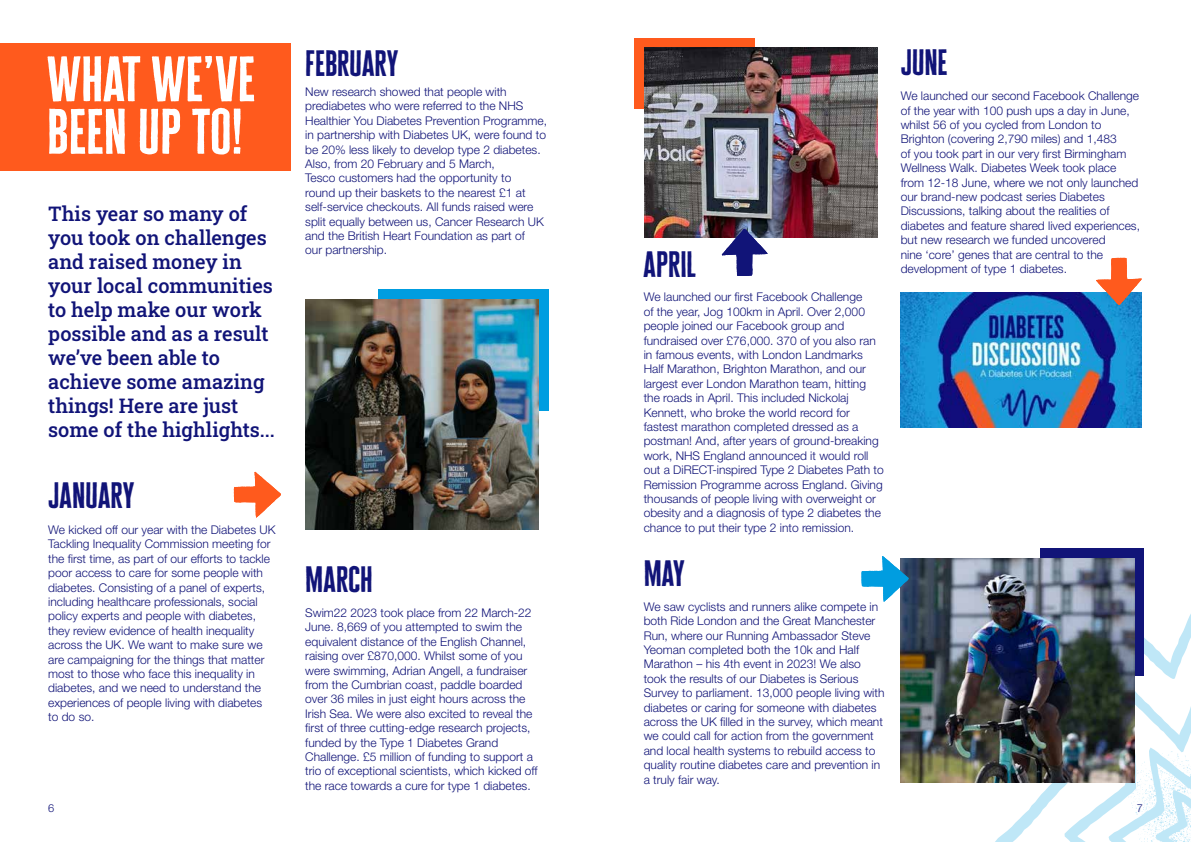
<style>
.page{position:relative;width:1191px;height:842px;background:#fff}
.page>*{position:absolute;margin:0;border:0;box-sizing:border-box;transform-origin:0 0}
.t1{font:700 52.5px/52.5px "Diabetes UK Cheddar";color:#fff}
.t2{font:700 30px "Diabetes UK Cheddar";color:#111478}
.t3{font:500 20px/24px "Roboto Slab";color:#111478}
.t4{font:300 12px/14.4px "Helvetica Neue LT Std";color:#111478}
.t5{font:300 11px "Helvetica Neue LT Std";color:#111478}
</style>
<div class="page">
<div style="left:0;top:43px;width:290px;height:128px;background:#ff5a1d"></div>
<svg style="left:994px;top:614px;width:197px;height:228px"></svg>
<svg style="left:1064px;top:683px;width:127px;height:159px"></svg>
<div style="left:378px;top:289px;width:170px;height:122px;background:#009de0"></div>
<img style="left:305px;top:299px;width:233px;height:231px">
<div style="left:634px;top:39px;width:120px;height:70px;background:#ff5a1d"></div>
<img style="left:644px;top:48px;width:233px;height:190px">
<div style="left:1040px;top:548px;width:104px;height:128px;background:#111478"></div>
<img style="left:901px;top:559px;width:233px;height:223px">
<svg style="left:234px;top:472px;width:47px;height:45px"></svg>
<svg style="left:722px;top:229px;width:45px;height:47px"></svg>
<img style="left:901px;top:292px;width:240px;height:136px">
<svg style="left:1096px;top:258px;width:45px;height:47px"></svg>
<svg style="left:861px;top:556px;width:47px;height:46px"></svg>
<h1 class="t1" style="left:47px;top:53px;width:210px">WHAT WE’VE<br>BEEN UP TO!</h1>
<h3 class="t3" style="left:48px;top:201px;width:228px">This year so many of you took on challenges and raised money in your local communities to help make our work possible and as a result we’ve been able to achieve some amazing things! Here are just some of the highlights...</h3>
<h2 class="t2" style="left:48px;top:476px;width:88px">JANUARY</h2>
<p class="t4" style="left:48px;top:522px;width:229px">We kicked off our year with the Diabetes UK Tackling Inequality Commission meeting for the first time, as part of our efforts to tackle poor access to care for some people with diabetes. Consisting of a panel of experts, including healthcare professionals, social policy experts and people with diabetes, they review evidence of health inequality across the UK. We want to make sure we are campaigning for the things that matter most to those who face this inequality in diabetes, and we need to understand the experiences of people living with diabetes to do so.</p>
<p class="t5" style="left:48px;top:801px;width:8px">6</p>
<h2 class="t2" style="left:305px;top:44px;width:95px">FEBRUARY</h2>
<p class="t4" style="left:305px;top:84px;width:243px">New research showed that people with prediabetes who were referred to the NHS Healthier You Diabetes Prevention Programme, in partnership with Diabetes UK, were found to be 20% less likely to develop type 2 diabetes.<br>Also, from 20 February and 5 March,<br>Tesco customers had the opportunity to<br>round up their baskets to the nearest £1 at self-service checkouts. All funds raised were split equally between us, Cancer Research UK and the British Heart Foundation as part of<br>our partnership.</p>
<h2 class="t2" style="left:305px;top:560px;width:69px">MARCH</h2>
<p class="t4" style="left:305px;top:605px;width:234px">Swim22 2023 took place from 22 March-22<br>June. 8,669 of you attempted to swim the equivalent distance of the English Channel, raising over £870,000. Whilst some of you were swimming, Adrian Angell, a fundraiser from the Cumbrian coast, paddle boarded over 36 miles in just eight hours across the Irish Sea. We were also excited to reveal the first of three cutting-edge research projects, funded by the Type 1 Diabetes Grand Challenge. £5 million of funding to support a trio of exceptional scientists, which kicked off the race towards a cure for type 1 diabetes.</p>
<h2 class="t2" style="left:643px;top:245px;width:54px">APRIL</h2>
<p class="t4" style="left:643px;top:290px;width:242px">We launched our first Facebook Challenge<br>of the year, Jog 100km in April. Over 2,000 people joined our Facebook group and fundraised over £76,000. 370 of you also ran in famous events, with London Landmarks Half Marathon, Brighton Marathon, and our largest ever London Marathon team, hitting the roads in April. This included Nickolaj Kennett, who broke the world record for fastest marathon completed dressed as a postman! And, after years of ground-breaking work, NHS England announced it would roll out a DiRECT-inspired Type 2 Diabetes Path to Remission Programme across England. Giving thousands of people living with overweight or obesity and a diagnosis of type 2 diabetes the chance to put their type 2 into remission.</p>
<h2 class="t2" style="left:643px;top:554px;width:43px">MAY</h2>
<p class="t4" style="left:643px;top:599px;width:242px">We saw cyclists and runners alike compete in both Ride London and the Great Manchester Run, where our Running Ambassador Steve Yeoman completed both the 10k and Half Marathon – his 4th event in 2023! We also took the results of our Diabetes is Serious Survey to parliament. 13,000 people living with diabetes or caring for someone with diabetes across the UK filled in the survey, which meant we could call for action from the government and local health systems to rebuild access to quality routine diabetes care and prevention in a truly fair way.</p>
<h2 class="t2" style="left:900px;top:43px;width:48px">JUNE</h2>
<p class="t4" style="left:900px;top:88px;width:241px">We launched our second Facebook Challenge of the year with 100 push ups a day in June, whilst 56 of you cycled from London to Brighton (covering 2,790 miles) and 1,483<br>of you took part in our very first Birmingham Wellness Walk. Diabetes Week took place from 12-18 June, where we not only launched our brand-new podcast series Diabetes Discussions, talking about the realities of diabetes and feature shared lived experiences, but new research we funded uncovered<br>nine ‘core’ genes that are central to the</p>
<p class="t4" style="left:900px;top:261px;width:168px">development of type 1 diabetes.</p>
<p class="t5" style="left:1136px;top:801px;width:8px">7</p>
</div>
